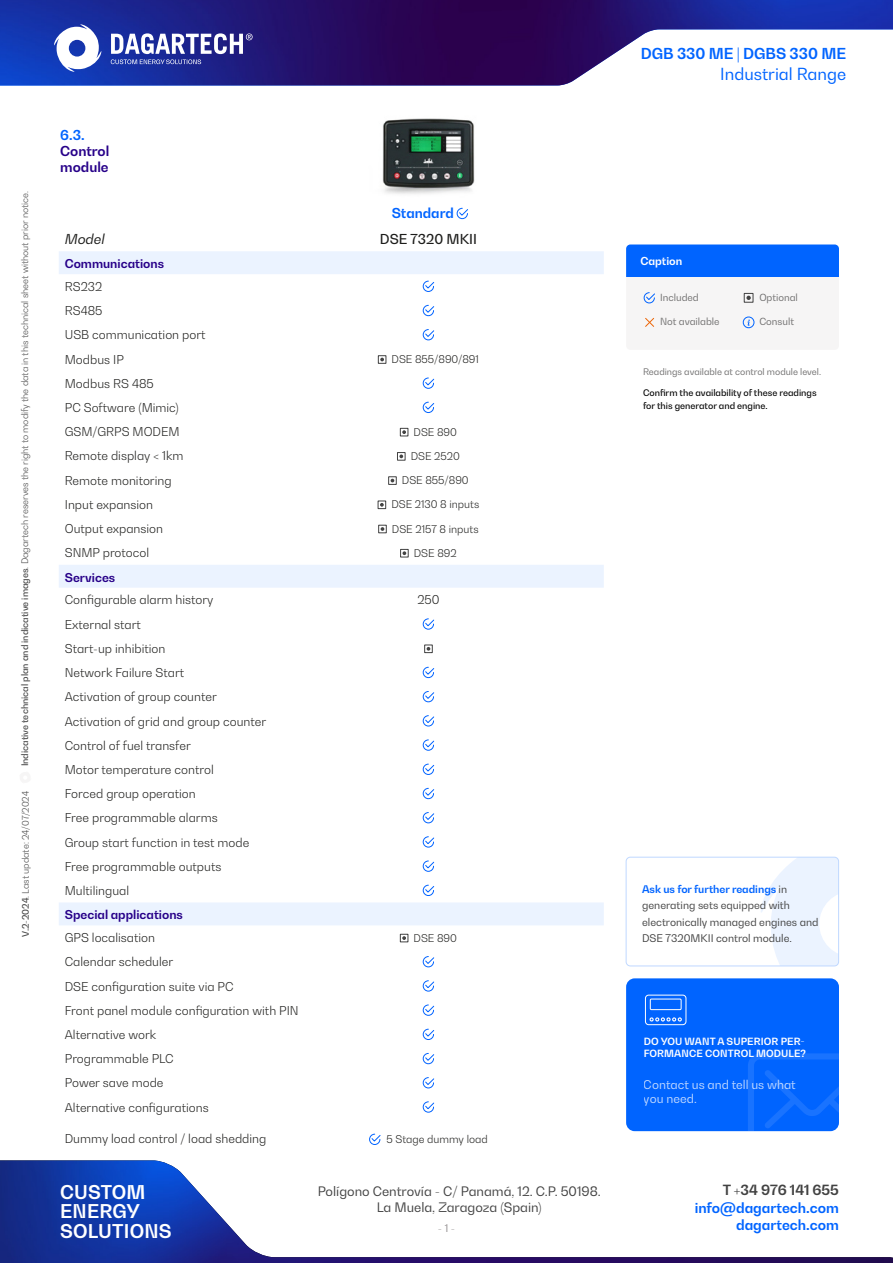
<style>
.page{position:relative;width:893px;height:1263px;background:#fff}
.page>*{position:absolute;margin:0;border:0;box-sizing:border-box;transform-origin:0 0}
.t1{font:700 18.75px/19.4px "Bw Gradual";letter-spacing:.01em;color:#fff}
.t2{font:16.5px "Bw Gradual";color:#0064ff}
.t3{font:700 15px "Bw Gradual";color:#0064ff}
.t4{font:700 13.95px "Bw Gradual";color:#0064ff}
.t5{font:700 13.95px "Bw Gradual";color:#424242}
.t6{font:700 13.65px/16.4px "Bw Gradual";color:#270089}
.t7{font:700 13.65px "Bw Gradual";color:#0064ff}
.t8{font:500 13.65px "Bw Gradual";color:#1d1d1b}
.t9{font:italic 13.65px "Bw Gradual";color:#1d1d1b}
.t10{font:12.9px/16.2px "Bw Gradual";color:#424242;text-align:center}
.t11{font:300 12.15px/24.2px "Bw Gradual";color:#1d1d1b}
.t12{font:700 12.15px "Bw Gradual";color:#270089}
.t13{font:12px/14.4px "Bw Gradual";color:#fff}
.t14{font:700 10.95px "Bw Gradual";color:#fff}
.t15{font:300 10.65px "Bw Gradual";color:#1d1d1b}
.t16{font:10.5px/16.5px "Bw Gradual";color:#424242}
.t17{font:10.5px "Bw Gradual";color:#949091}
.t18{font:700 9.9px/11.9px "Bw Gradual";letter-spacing:.01em;color:#fff}
.t19{font:9.75px "Bw Gradual";color:#706f6f}
.t20{font:300 9px "Bw Gradual";color:#424242}
.t21{font:500 9px/12.8px "Bw Gradual";color:#000}
.t22{font:9px "Bw Gradual";color:#706f6f}
.s1{font-weight:500}
.s2{font-weight:700;color:#0064ff}
</style>
<div class="page">
<img style="left:0;top:1160px;width:893px;height:103px">
<img style="left:0;top:0;width:893px;height:85px">
<svg style="left:111px;top:33px;width:142px;height:31px"></svg>
<svg style="left:54px;top:24px;width:47px;height:48px"></svg>
<svg style="left:761px;top:857px;width:78px;height:109px"></svg>
<div style="left:626px;top:857px;width:213px;height:109px;border:1px solid #bfd8ff;border-radius:4px"></div>
<div style="left:626px;top:978px;width:213px;height:153px;background:#0064ff;border-radius:9px"></div>
<svg style="left:748px;top:1053px;width:91px;height:78px"></svg>
<div style="left:645px;top:995px;width:41px;height:30px;border:1px solid #fff;border-radius:3px"></div>
<div style="left:650px;top:999px;width:31px;height:11px;border:1px solid #fff"></div>
<svg style="left:650px;top:1017px;width:32px;height:4px"></svg>
<div style="left:626px;top:244px;width:213px;height:106px;background:#f6f5f5;border-radius:4px"></div>
<div style="left:626px;top:244px;width:213px;height:32px;background:#0064ff"></div>
<svg style="left:643px;top:292px;width:12px;height:12px"></svg>
<div style="left:743px;top:317px;width:11px;height:11px;border:1px solid #0064ff;border-radius:50%"></div>
<svg style="left:747px;top:319px;width:3px;height:7px"></svg>
<svg style="left:645px;top:317px;width:10px;height:10px"></svg>
<div style="left:744px;top:293px;width:9px;height:10px;border:1px solid #424242"></div>
<svg style="left:746px;top:296px;width:5px;height:4px"></svg>
<svg style="left:59px;top:251px;width:545px;height:674px"></svg>
<img style="left:382px;top:118px;width:93px;height:76px">
<svg style="left:456px;top:208px;width:12px;height:11px"></svg>
<svg style="left:422px;top:280px;width:13px;height:12px"></svg>
<svg style="left:422px;top:305px;width:13px;height:11px"></svg>
<svg style="left:422px;top:329px;width:13px;height:12px"></svg>
<div style="left:378px;top:355px;width:8px;height:9px;border:1px solid #424242"></div>
<svg style="left:380px;top:358px;width:4px;height:3px"></svg>
<svg style="left:422px;top:377px;width:13px;height:12px"></svg>
<svg style="left:422px;top:401px;width:13px;height:12px"></svg>
<div style="left:400px;top:428px;width:8px;height:8px;border:1px solid #424242"></div>
<svg style="left:402px;top:430px;width:4px;height:4px"></svg>
<div style="left:397px;top:452px;width:8px;height:9px;border:1px solid #424242"></div>
<svg style="left:399px;top:454px;width:4px;height:4px"></svg>
<div style="left:388px;top:476px;width:9px;height:9px;border:1px solid #424242"></div>
<div style="left:378px;top:501px;width:8px;height:8px;border:1px solid #424242"></div>
<svg style="left:380px;top:503px;width:4px;height:4px"></svg>
<div style="left:378px;top:525px;width:9px;height:8px;border:1px solid #424242"></div>
<svg style="left:381px;top:527px;width:3px;height:4px"></svg>
<div style="left:400px;top:549px;width:9px;height:8px;border:1px solid #424242"></div>
<svg style="left:402px;top:551px;width:4px;height:4px"></svg>
<svg style="left:422px;top:618px;width:13px;height:12px"></svg>
<div style="left:424px;top:645px;width:9px;height:8px;border:1px solid #424242"></div>
<svg style="left:427px;top:647px;width:3px;height:4px"></svg>
<svg style="left:422px;top:666px;width:13px;height:12px"></svg>
<svg style="left:422px;top:691px;width:13px;height:11px"></svg>
<svg style="left:422px;top:715px;width:13px;height:12px"></svg>
<svg style="left:422px;top:739px;width:13px;height:12px"></svg>
<svg style="left:422px;top:763px;width:13px;height:12px"></svg>
<svg style="left:422px;top:787px;width:13px;height:12px"></svg>
<svg style="left:422px;top:812px;width:13px;height:12px"></svg>
<svg style="left:422px;top:836px;width:13px;height:12px"></svg>
<svg style="left:422px;top:860px;width:13px;height:12px"></svg>
<svg style="left:422px;top:884px;width:13px;height:12px"></svg>
<div style="left:400px;top:934px;width:8px;height:8px;border:1px solid #424242"></div>
<svg style="left:402px;top:936px;width:4px;height:4px"></svg>
<svg style="left:422px;top:956px;width:13px;height:12px"></svg>
<svg style="left:422px;top:980px;width:13px;height:12px"></svg>
<svg style="left:422px;top:1004px;width:13px;height:12px"></svg>
<svg style="left:422px;top:1028px;width:13px;height:12px"></svg>
<svg style="left:422px;top:1053px;width:13px;height:11px"></svg>
<svg style="left:422px;top:1077px;width:13px;height:12px"></svg>
<svg style="left:422px;top:1101px;width:13px;height:12px"></svg>
<svg style="left:369px;top:1133px;width:12px;height:12px"></svg>
<p class="t20" style="left:19px;top:766px;width:577px;rotate:-90deg"><span class="s1">Indicative technical plan and indicative images</span>. Dagartech reserves the right to modify the data in this technical sheet without prior notice.</p>
<p class="t20" style="left:20px;top:937px;width:147px;rotate:-90deg"><span class="s1">V.2-2024</span>. Last update: 24/07/2024</p>
<p class="t7" style="left:60px;top:126px;width:26px">6.3.</p>
<p class="t6" style="left:60px;top:142px;width:51px">Control module</p>
<p class="t7" style="left:392px;top:204px;width:64px">Standard</p>
<p class="t9" style="left:65px;top:230px;width:41px">Model</p>
<p class="t8" style="left:380px;top:230px;width:99px">DSE 7320 MKII</p>
<p class="t12" style="left:65px;top:256px;width:101px">Communications</p>
<p class="t11" style="left:65px;top:274px;width:142px">RS232<br>RS485<br>USB communication port<br>Modbus IP</p>
<p class="t15" style="left:392px;top:352px;width:89px">DSE 855/890/891</p>
<p class="t11" style="left:65px;top:371px;width:116px">Modbus RS 485<br>PC Software (Mimic)<br>GSM/GRPS MODEM</p>
<p class="t15" style="left:414px;top:425px;width:45px">DSE 890</p>
<p class="t11" style="left:65px;top:444px;width:120px">Remote display &lt; 1km</p>
<p class="t15" style="left:411px;top:449px;width:51px">DSE 2520</p>
<p class="t11" style="left:65px;top:468px;width:108px">Remote monitoring</p>
<p class="t15" style="left:402px;top:473px;width:68px">DSE 855/890</p>
<p class="t11" style="left:65px;top:492px;width:90px">Input expansion</p>
<p class="t15" style="left:391px;top:498px;width:89px">DSE 2130 8 inputs</p>
<p class="t11" style="left:65px;top:516px;width:100px">Output expansion</p>
<p class="t15" style="left:392px;top:522px;width:88px">DSE 2157 8 inputs</p>
<p class="t11" style="left:65px;top:540px;width:86px">SNMP protocol</p>
<p class="t15" style="left:414px;top:546px;width:44px">DSE 892</p>
<p class="t12" style="left:65px;top:569px;width:52px">Services</p>
<p class="t11" style="left:65px;top:588px;width:150px">Configurable alarm history</p>
<p class="t11" style="left:417px;top:588px;width:24px">250</p>
<p class="t11" style="left:65px;top:612px;width:203px">External start<br>Start-up inhibition<br>Network Failure Start<br>Activation of group counter<br>Activation of grid and group counter<br>Control of fuel transfer<br>Motor temperature control<br>Forced group operation<br>Free programmable alarms<br>Group start function in test mode<br>Free programmable outputs<br>Multilingual</p>
<p class="t12" style="left:65px;top:907px;width:120px">Special applications</p>
<p class="t11" style="left:65px;top:925px;width:92px">GPS localisation</p>
<p class="t15" style="left:414px;top:931px;width:45px">DSE 890</p>
<p class="t11" style="left:65px;top:949px;width:235px">Calendar scheduler<br>DSE configuration suite via PC<br>Front panel module configuration with PIN<br>Alternative work<br>Programmable PLC<br>Power save mode<br>Alternative configurations</p>
<p class="t11" style="left:65px;top:1126px;width:203px">Dummy load control / load shedding</p>
<p class="t15" style="left:386px;top:1132px;width:103px">5 Stage dummy load</p>
<h1 class="t1" style="left:60px;top:1182px;width:113px">CUSTOM<br>ENERGY<br>SOLUTIONS</h1>
<p class="t10" style="left:318px;top:1182px;width:285px">Polígono Centrovía - C/ Panamá, 12. C.P. 50198.<br>La Muela, Zaragoza (Spain)</p>
<p class="t17" style="left:438px;top:1221px;width:19px">- 1 -</p>
<p class="t3" style="left:641px;top:44px;width:207px">DGB 330 ME | DGBS 330 ME</p>
<h2 class="t2" style="left:720px;top:63px;width:127px">Industrial Range</h2>
<p class="t14" style="left:640px;top:254px;width:43px">Caption</p>
<p class="t19" style="left:660px;top:291px;width:40px">Included</p>
<p class="t19" style="left:759px;top:291px;width:40px">Optional</p>
<p class="t19" style="left:660px;top:315px;width:61px">Not available</p>
<p class="t19" style="left:759px;top:315px;width:36px">Consult</p>
<p class="t22" style="left:643px;top:366px;width:180px">Readings available at control module level.</p>
<p class="t21" style="left:643px;top:386px;width:175px">Confirm the availability of these readings for this generator and engine.</p>
<p class="t16" style="left:642px;top:880px;width:178px"><span class="s2">Ask us for further readings</span> in generating sets equipped with electronically managed engines and<br>DSE 7320MKII control module.</p>
<p class="t18" style="left:644px;top:1035px;width:164px">DO YOU WANT A SUPERIOR PER-<br>FORMANCE CONTROL MODULE?</p>
<p class="t13" style="left:644px;top:1077px;width:154px">Contact us and tell us what you need.</p>
<p class="t5" style="left:723px;top:1180px;width:118px">T +34 976 141 655</p>
<p class="t4" style="left:695px;top:1199px;width:146px">info@dagartech.com</p>
<p class="t4" style="left:736px;top:1215px;width:104px">dagartech.com</p>
</div>
